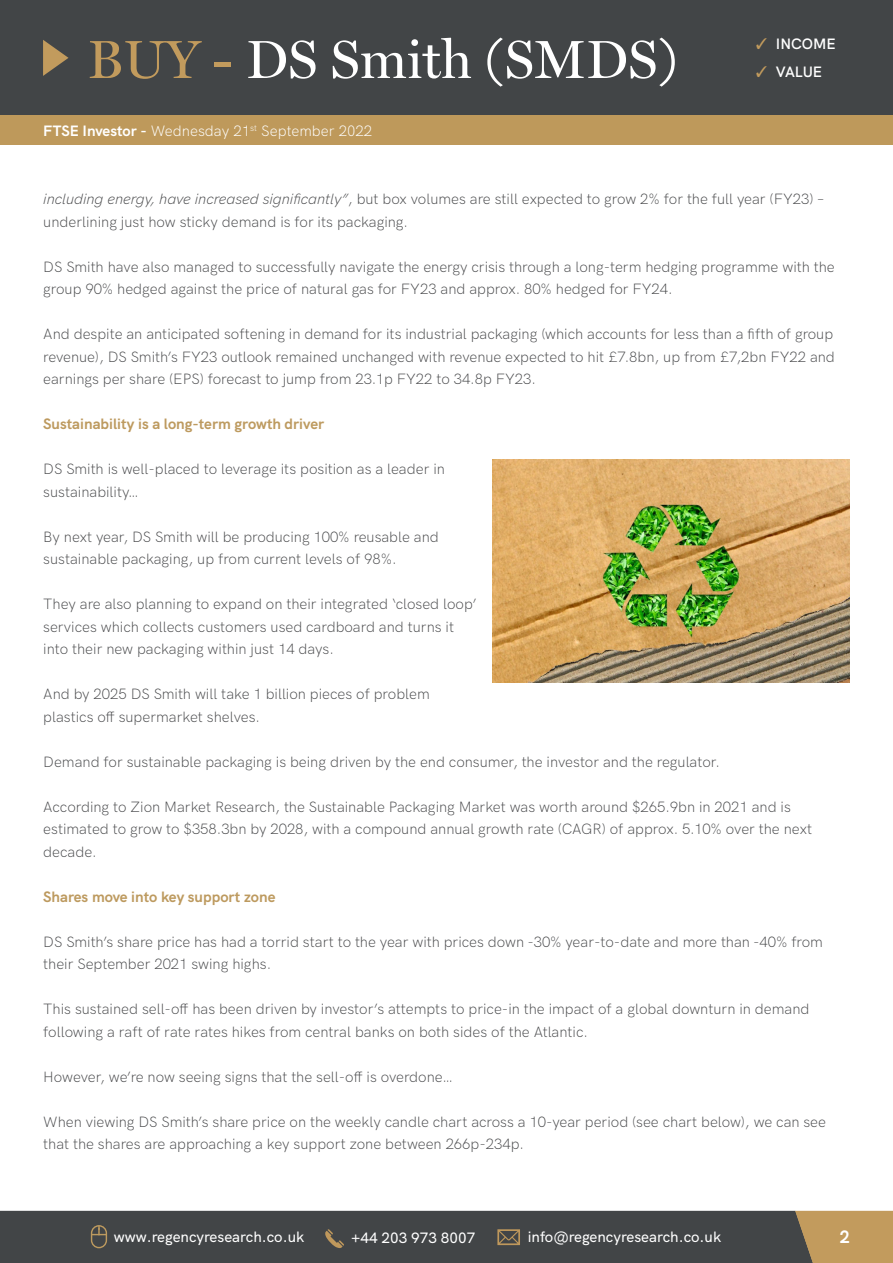
<style>
.page{position:relative;width:893px;height:1263px;background:#fff}
.page>*{position:absolute;margin:0;border:0;box-sizing:border-box;transform-origin:0 0}
.t1{font:54px "Miller Display Roman";color:#fff}
.t2{font:700 18px "HK Grotesk";color:#fff}
.t3{font:15px/22.5px "HK Grotesk Light Legacy";color:#444547}
.t4{font:700 15px "HK Grotesk";color:#bd9a5f}
.t5{font:500 15px "HK Grotesk";color:#fff}
.t6{font:300 15px "HK Grotesk";color:#fff}
.t7{font:600 15px "HK Grotesk";color:#fff}
.s1{color:#c29b5d}
.s2{font-weight:700}
.s3{font-family:"MS UI Gothic";font-weight:400;color:#c29b5d}
.s4{font-style:italic}
</style>
<div class="page">
<svg style="left:0;top:1211px;width:893px;height:52px;background:#4f4e49"></svg>
<div style="left:0;top:0;width:893px;height:116px;background:#424547"></div>
<div style="left:0;top:116px;width:893px;height:29px;background:#be995b"></div>
<svg style="left:43px;top:40px;width:26px;height:36px"></svg>
<img style="left:492px;top:459px;width:358px;height:224px">
<h1 class="t1" style="left:87px;top:38px;width:591px"><span class="s1">BUY -</span> DS Smith (SMDS)</h1>
<p class="t6" style="left:43px;top:121px;width:331px"><span class="s2">FTSE Investor -</span> Wednesday 21<sup>st</sup> September 2022</p>
<p class="t7" style="left:754px;top:34px;width:83px"><span class="s3">✓</span> INCOME</p>
<p class="t7" style="left:754px;top:62px;width:70px"><span class="s3">✓</span> VALUE</p>
<p class="t3" style="left:43px;top:190px;width:783px"><span class="s4">including energy, have increased significantly”</span>, but box volumes are still expected to grow 2% for the full year (FY23) – underlining just how sticky demand is for its packaging.</p>
<p class="t3" style="left:43px;top:257px;width:793px">DS Smith have also managed to successfully navigate the energy crisis through a long-term hedging programme with the group 90% hedged against the price of natural gas for FY23 and approx. 80% hedged for FY24.</p>
<p class="t3" style="left:43px;top:325px;width:793px;text-align:justify">And despite an anticipated softening in demand for its industrial packaging (which accounts for less than a fifth of group revenue), DS Smith’s FY23 outlook remained unchanged with revenue expected to hit £7.8bn, up from £7,2bn FY22 and earnings per share (EPS) forecast to jump from 23.1p FY22 to 34.8p FY23.</p>
<p class="t4" style="left:43px;top:414px;width:282px">Sustainability is a long-term growth driver</p>
<p class="t3" style="left:43px;top:460px;width:403px">DS Smith is well-placed to leverage its position as a leader in sustainability…</p>
<p class="t3" style="left:43px;top:527px;width:397px">By next year, DS Smith will be producing 100% reusable and sustainable packaging, up from current levels of 98%.</p>
<p class="t3" style="left:43px;top:595px;width:435px">They are also planning to expand on their integrated ‘closed loop’ services which collects customers used cardboard and turns it into their new packaging within just 14 days.</p>
<p class="t3" style="left:43px;top:685px;width:388px">And by 2025 DS Smith will take 1 billion pieces of problem plastics off supermarket shelves.</p>
<p class="t3" style="left:43px;top:752px;width:678px">Demand for sustainable packaging is being driven by the end consumer, the investor and the regulator.</p>
<p class="t3" style="left:43px;top:797px;width:770px">According to Zion Market Research, the Sustainable Packaging Market was worth around $265.9bn in 2021 and is estimated to grow to $358.3bn by 2028, with a compound annual growth rate (CAGR) of approx. 5.10% over the next decade.</p>
<p class="t4" style="left:43px;top:886px;width:234px">Shares move into key support zone</p>
<p class="t3" style="left:43px;top:932px;width:781px">DS Smith’s share price has had a torrid start to the year with prices down -30% year-to-date and more than -40% from their September 2021 swing highs.</p>
<p class="t3" style="left:43px;top:1000px;width:768px">This sustained sell-off has been driven by investor’s attempts to price-in the impact of a global downturn in demand following a raft of rate rates hikes from central banks on both sides of the Atlantic.</p>
<p class="t3" style="left:43px;top:1067px;width:411px">However, we’re now seeing signs that the sell-off is overdone…</p>
<p class="t3" style="left:43px;top:1112px;width:784px">When viewing DS Smith’s share price on the weekly candle chart across a 10-year period (see chart below), we can see that the shares are approaching a key support zone between 266p-234p.</p>
<p class="t5" style="left:114px;top:1227px;width:192px">www.regencyresearch.co.uk</p>
<p class="t5" style="left:351px;top:1227px;width:126px">+44 203 973 8007</p>
<p class="t5" style="left:528px;top:1227px;width:195px">info@regencyresearch.co.uk</p>
<p class="t2" style="left:837px;top:1225px;width:15px">12</p>
</div>
